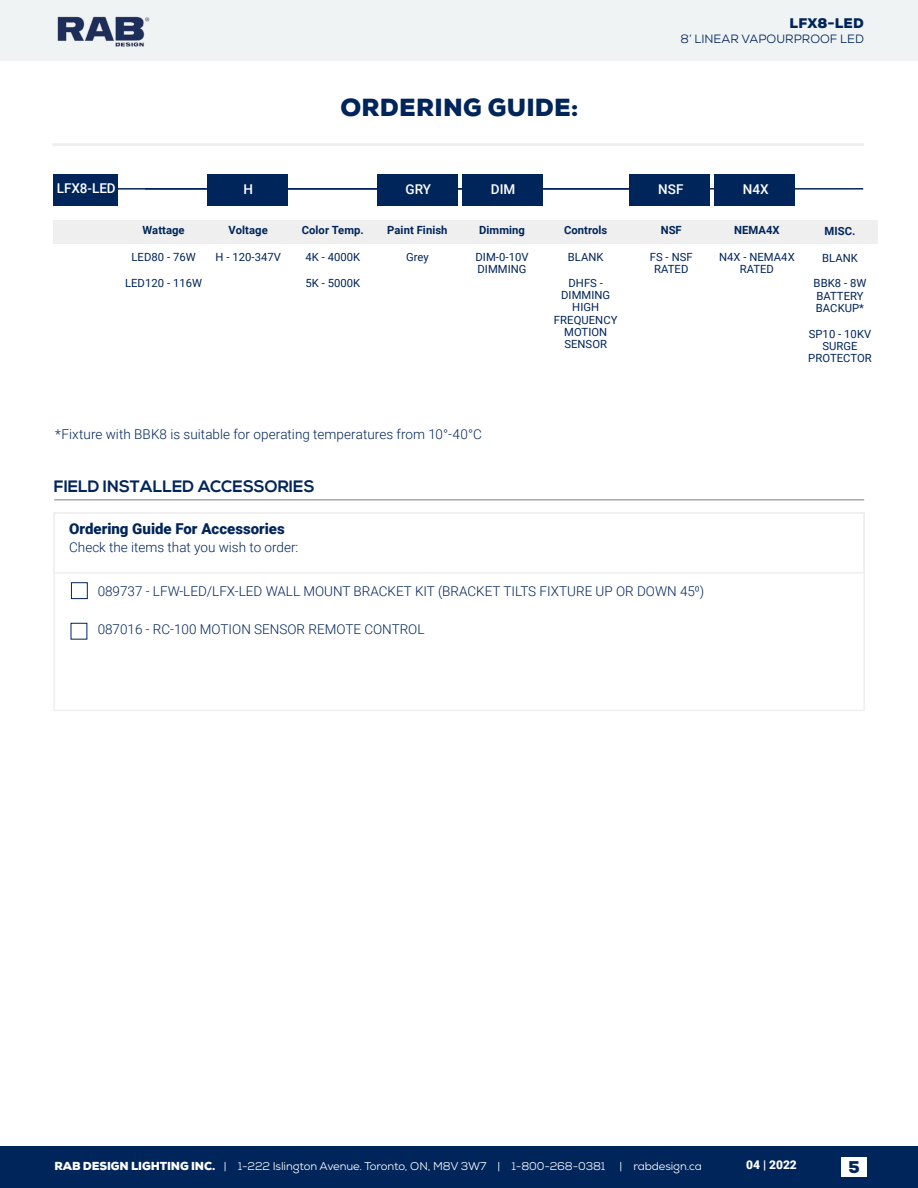
<style>
.page{position:relative;width:918px;height:1188px;background:#fff}
.page>*{position:absolute;margin:0;border:0;box-sizing:border-box;transform-origin:0 0}
.t1{font:900 24px "Nexa";letter-spacing:.01em;color:#00255a}
.t2{font:700 16.5px "Nexa";color:#00255a}
.t3{font:900 16.5px "Nexa";color:#00255a}
.t4{font:900 15px "Roboto";color:#00255a}
.t5{font:300 13.5px "Roboto";color:#00255a}
.t6{font:500 13.5px "Roboto";color:#fff}
.t7{font:900 13.5px "Nexa";letter-spacing:.015em;color:#00255a}
.t8{font:12px "Nexa";color:#00255a}
.t9{font:900 12px "Roboto";color:#fff}
.t10{font:11.25px/12.3px "Roboto";letter-spacing:.005em;color:#00255a;text-align:center}
.t11{font:11.25px "Nexa";letter-spacing:-.01em;color:#fff}
.t12{font:700 11.25px "Roboto";letter-spacing:.005em;color:#00255a}
.s1{font-weight:900}
</style>
<div class="page">
<div style="left:0;top:1147px;width:918px;height:41px;background:#00255a"></div>
<div style="left:0;top:0;width:918px;height:60px;background:#f0f3f4"></div>
<img style="left:57px;top:17px;width:93px;height:30px">
<div style="left:841px;top:1158px;width:26px;height:19px;background:#fff"></div>
<div style="left:53px;top:512px;width:812px;height:62px;border:2px solid #efeff0"></div>
<div style="left:53px;top:512px;width:812px;height:199px;border:2px solid #efeff0"></div>
<div style="left:71px;top:583px;width:17px;height:16px;border:1px solid #00255a"></div>
<div style="left:71px;top:623px;width:16px;height:16px;border:1px solid #00255a"></div>
<div style="left:52px;top:143px;width:812px;height:3px;border:2px solid #efeff0"></div>
<hr style="left:60px;top:188px;width:619px;height:2px;background:#00255a">
<hr style="left:145px;top:188px;width:718px;height:2px;background:#00255a">
<div style="left:53px;top:174px;width:64px;height:31px;background:#00255a"></div>
<div style="left:207px;top:174px;width:80px;height:32px;background:#00255a"></div>
<div style="left:377px;top:174px;width:80px;height:32px;background:#00255a"></div>
<div style="left:462px;top:174px;width:80px;height:32px;background:#00255a"></div>
<div style="left:630px;top:174px;width:80px;height:32px;background:#00255a"></div>
<div style="left:715px;top:174px;width:80px;height:32px;background:#00255a"></div>
<div style="left:53px;top:220px;width:825px;height:24px;background:#efeff0"></div>
<hr style="left:54px;top:499px;width:810px;height:2px;background:#a7a9ac">
<h1 class="t1" style="left:341px;top:92px;width:240px">ORDERING GUIDE:</h1>
<p class="t7" style="left:790px;top:14px;width:76px">LFX8-LED</p>
<p class="t8" style="left:681px;top:31px;width:185px">8’ LINEAR VAPOURPROOF LED</p>
<p class="t6" style="left:57px;top:179px;width:61px">LFX8-LED</p>
<p class="t6" style="left:243px;top:180px;width:11px">H</p>
<p class="t6" style="left:406px;top:180px;width:27px">GRY</p>
<p class="t6" style="left:491px;top:180px;width:26px">DIM</p>
<p class="t6" style="left:658px;top:180px;width:27px">NSF</p>
<p class="t6" style="left:743px;top:180px;width:27px">N4X</p>
<p class="t12" style="left:143px;top:222px;width:44px">Wattage</p>
<p class="t10" style="left:131px;top:250px;width:66px">LED80 - 76W</p>
<p class="t10" style="left:125px;top:276px;width:79px">LED120 - 116W</p>
<p class="t12" style="left:229px;top:222px;width:41px">Voltage</p>
<p class="t10" style="left:215px;top:250px;width:67px">H - 120-347V</p>
<p class="t12" style="left:302px;top:222px;width:64px">Color Temp.</p>
<p class="t10" style="left:305px;top:250px;width:56px">4K - 4000K</p>
<p class="t10" style="left:305px;top:276px;width:56px">5K - 5000K</p>
<p class="t12" style="left:387px;top:222px;width:62px">Paint Finish</p>
<p class="t12" style="left:479px;top:222px;width:47px">Dimming</p>
<p class="t10" style="left:406px;top:250px;width:24px">Grey</p>
<p class="t10" style="left:476px;top:250px;width:55px;text-align:left">DIM-0-10V<br>DIMMING</p>
<p class="t5" style="left:55px;top:424px;width:428px">*Fixture with BBK8 is suitable for operating temperatures from 10°-40°C</p>
<p class="t2" style="left:54px;top:477px;width:262px">FIELD INSTALLED ACCESSORIES</p>
<p class="t12" style="left:564px;top:222px;width:45px">Controls</p>
<p class="t12" style="left:661px;top:222px;width:23px">NSF</p>
<p class="t12" style="left:734px;top:222px;width:47px">NEMA4X</p>
<p class="t12" style="left:825px;top:223px;width:32px">MISC.</p>
<p class="t10" style="left:568px;top:250px;width:37px">BLANK</p>
<p class="t10" style="left:554px;top:276px;width:65px">DHFS -<br>DIMMING<br>HIGH<br>FREQUENCY<br>MOTION<br>SENSOR</p>
<p class="t10" style="left:650px;top:250px;width:44px">FS - NSF<br>RATED</p>
<p class="t10" style="left:719px;top:250px;width:77px">N4X - NEMA4X<br>RATED</p>
<p class="t10" style="left:822px;top:251px;width:37px">BLANK</p>
<p class="t10" style="left:814px;top:277px;width:54px;text-align:left">BBK8 - 8W<br>BATTERY<br>BACKUP*</p>
<p class="t10" style="left:808px;top:327px;width:65px">SP10 - 10KV<br>SURGE<br>PROTECTOR</p>
<p class="t4" style="left:69px;top:519px;width:217px">Ordering Guide For Accessories</p>
<p class="t5" style="left:69px;top:538px;width:231px">Check the items that you wish to order:</p>
<p class="t5" style="left:98px;top:581px;width:608px">089737 - LFW-LED/LFX-LED WALL MOUNT BRACKET KIT (BRACKET TILTS FIXTURE UP OR DOWN 450)</p>
<p class="t5" style="left:98px;top:620px;width:328px">087016 - RC-100 MOTION SENSOR REMOTE CONTROL</p>
<p class="t11" style="left:54px;top:1159px;width:649px"><span class="s1">RAB DESIGN LIGHTING INC.</span> | 1-222 Islington Avenue. Toronto, ON, M8V 3W7 | 1-800-268-0381 | rabdesign.ca</p>
<p class="t9" style="left:746px;top:1156px;width:52px">04 | 2022</p>
<p class="t3" style="left:848px;top:1156px;width:13px">5</p>
</div>
